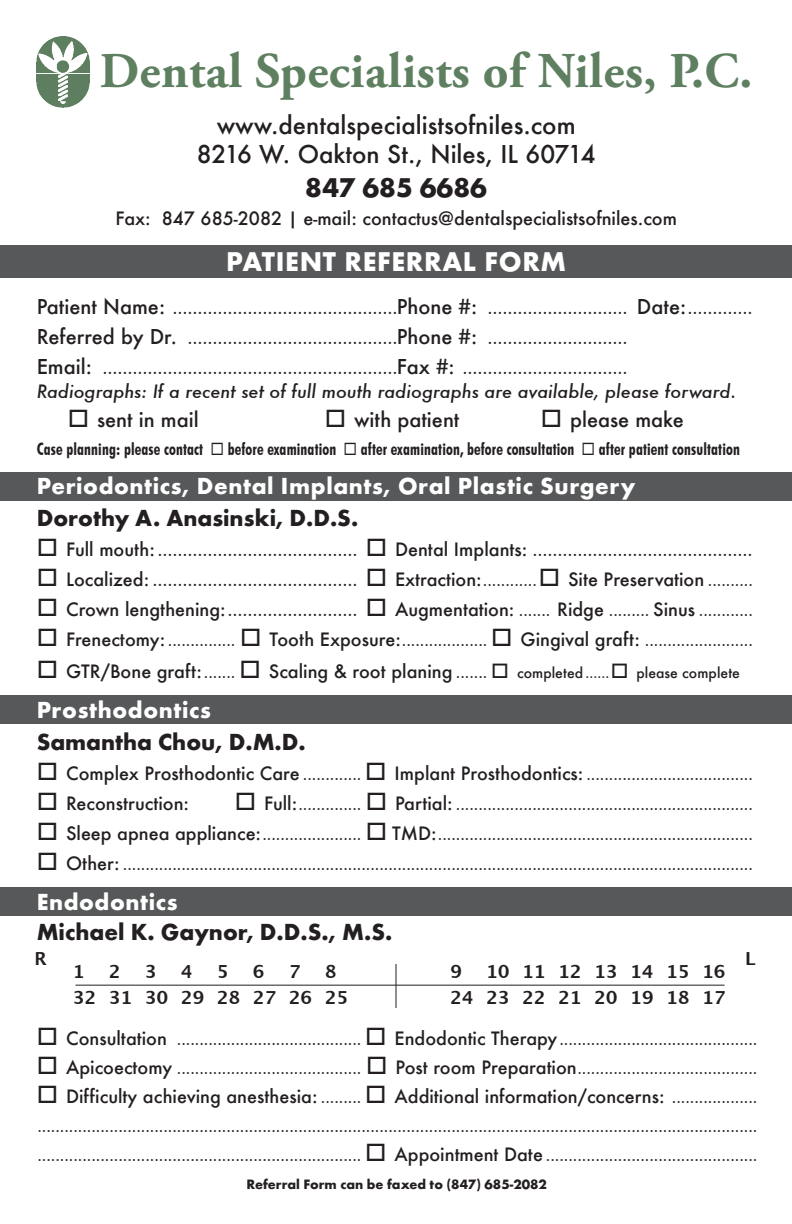
<style>
.page{position:relative;width:792px;height:1224px;background:#fff}
.page>*{position:absolute;margin:0;border:0;box-sizing:border-box;transform-origin:0 0}
.t1{font:700 50px "Adobe Garamond Pro";letter-spacing:.01em;color:#5e7f60}
.t2{font:700 28px "Futura TEE";letter-spacing:.025em;color:#fff}
.t3{font:700 28px "Futura TEE";color:#231f20}
.t4{font:700 24px "Futura TEE";letter-spacing:.025em;color:#fff}
.t5{font:700 24px "Futura TEE";color:#231f20}
.t6{font:500 24px "Futura";color:#231f20}
.t7{font:20px/30px "Times";color:#231f20}
.t8{font:500 20px "Futura";color:#231f20}
.t9{font:18px "Times";color:#231f20}
.t10{font:500 18px "Futura";color:#231f20}
.t11{font:italic 500 18px "Futura";color:#231f20}
.t12{font:700 18px "Lucida Grande";color:#231f20}
.t13{font:700 condensed 17px "Futura BT";letter-spacing:.01em;color:#231f20;scale:.9 1}
.t14{font:700 14px "Futura TEE";color:#231f20}
.s1{font-family:"Futura";font-weight:500}
.s2{font-family:"Futura";font-weight:500;font-size:18px}
.s3{font-size:18px}
.s4{font-family:"Times";font-weight:400;font-size:20px}
.s5{font-family:"Times";font-weight:400}
.s6{font-size:14px}
.s7{font-family:"Times";font-weight:400;font-size:16px}
</style>
<div class="page">
<div style="left:0;top:246px;width:792px;height:32px;background:#57585a"></div>
<div style="left:0;top:472px;width:792px;height:29px;background:#57585a"></div>
<div style="left:0;top:696px;width:792px;height:28px;background:#57585a"></div>
<div style="left:0;top:887px;width:792px;height:29px;background:#57585a"></div>
<img style="left:36px;top:36px;width:54px;height:72px">
<hr style="left:76px;top:985px;width:648px;height:1px;background:#231f20">
<hr style="left:396px;top:964px;width:1px;height:44px;background:#231f20">
<p class="t1" style="left:100px;top:42px;width:654px">Dental Specialists of Niles, P.C.</p>
<p class="t6" style="left:217px;top:109px;width:360px">www.dentalspecialistsofniles.com</p>
<p class="t6" style="left:197px;top:138px;width:400px">8216 W. Oakton St., Niles, IL 60714</p>
<p class="t3" style="left:305px;top:170px;width:183px">847 685 6686</p>
<p class="t10" style="left:115px;top:206px;width:563px">Fax: 847 685-2082 | e-mail: contactus@dentalspecialistsofniles.com</p>
<p class="t2" style="left:226px;top:244px;width:342px">PATIENT REFERRAL FORM</p>
<p class="t7" style="left:37px;top:291px;width:717px"><span class="s1">Patient Name:</span> ..............................................<span class="s1">Phone #:</span> ............................. <span class="s1">Date:</span>..............<br><span class="s1">Referred by Dr.</span> ...........................................<span class="s1">Phone #:</span> .............................</p>
<p class="t7" style="left:37px;top:351px;width:592px"><span class="s1">Email:</span> ............................................................<span class="s1">Fax #:</span> ..................................</p>
<p class="t11" style="left:37px;top:379px;width:701px">Radiographs: If a recent set of full mouth radiographs are available, please forward.</p>
<p class="t8" style="left:68px;top:406px;width:133px">□ sent in mail</p>
<p class="t8" style="left:325px;top:406px;width:136px">□ with patient</p>
<p class="t8" style="left:541px;top:406px;width:145px">□ please make</p>
<p class="t13" style="left:37px;top:438px;width:783px">Case planning: please contact ◻ before examination ◻ after examination, before consultation ◻ after patient consultation</p>
<p class="t4" style="left:37px;top:471px;width:600px">Periodontics, Dental Implants, Oral Plastic Surgery</p>
<p class="t5" style="left:37px;top:503px;width:323px">Dorothy A. Anasinski, D.D.S.</p>
<p class="t7" style="left:37px;top:533px;width:716px">□ <span class="s2">Full mouth:</span>......................................... □ <span class="s2">Dental Implants:</span>.............................................</p>
<p class="t7" style="left:37px;top:563px;width:717px">□ <span class="s2">Localized:</span>.......................................... □ <span class="s2">Extraction:</span><span class="s3">.............</span>□ <span class="s2">Site Preservation</span><span class="s3">...........</span></p>
<p class="t10" style="left:37px;top:597px;width:717px">□ Crown lengthening:<span class="s4">...........................</span> □ Augmentation:<span class="s5">........</span> Ridge<span class="s5">..........</span> Sinus<span class="s5">.............</span></p>
<p class="t9" style="left:37px;top:623px;width:717px">□ <span class="s1">Frenectomy:</span>................ □ <span class="s1">Tooth Exposure:</span>.................... □ <span class="s1">Gingival graft:</span>.........................</p>
<p class="t10" style="left:37px;top:659px;width:705px">□ GTR/Bone graft:<span class="s5">........</span> □ Scaling &amp; root planing<span class="s5">........</span> □ <span class="s6">completed</span><span class="s7">.......</span>□ <span class="s6">please complete</span></p>
<p class="t4" style="left:37px;top:695px;width:176px">Prosthodontics</p>
<p class="t5" style="left:37px;top:727px;width:271px">Samantha Chou, D.M.D.</p>
<p class="t9" style="left:37px;top:757px;width:717px">□ <span class="s1">Complex Prosthodontic Care</span>.............. □ <span class="s1">Implant Prosthodontics:</span>......................................</p>
<p class="t10" style="left:37px;top:791px;width:154px">□ Reconstruction:</p>
<p class="t9" style="left:235px;top:787px;width:519px">□ <span class="s1">Full:</span>............... □ <span class="s1">Partial:</span>...................................................................</p>
<p class="t9" style="left:37px;top:817px;width:717px">□ <span class="s1">Sleep apnea appliance:</span>....................... □ <span class="s1">TMD:</span>......................................................................</p>
<p class="t9" style="left:37px;top:847px;width:717px">□ <span class="s1">Other:</span>.............................................................................................................................................</p>
<p class="t4" style="left:37px;top:886px;width:142px">Endodontics</p>
<p class="t5" style="left:37px;top:916px;width:357px">Michael K. Gaynor, D.D.S., M.S.</p>
<p class="t12" style="left:35px;top:944px;width:14px">R</p>
<p class="t12" style="left:745px;top:944px;width:12px">L</p>
<p class="t12" style="left:73px;top:957px;width:13px">1</p>
<p class="t12" style="left:109px;top:957px;width:13px">2</p>
<p class="t12" style="left:145px;top:957px;width:13px">3</p>
<p class="t12" style="left:181px;top:957px;width:13px">4</p>
<p class="t12" style="left:217px;top:957px;width:13px">5</p>
<p class="t12" style="left:253px;top:957px;width:13px">6</p>
<p class="t12" style="left:289px;top:957px;width:13px">7</p>
<p class="t12" style="left:325px;top:957px;width:13px">8</p>
<p class="t12" style="left:73px;top:983px;width:277px">32 31 30 29 28 27 26 25</p>
<p class="t12" style="left:450px;top:957px;width:13px">9</p>
<p class="t12" style="left:486px;top:957px;width:241px">10 11 12 13 14 15 16</p>
<p class="t12" style="left:450px;top:983px;width:277px">24 23 22 21 20 19 18 17</p>
<p class="t9" style="left:37px;top:1022px;width:721px">□ <span class="s1">Consultation</span> .......................................... □ <span class="s1">Endodontic Therapy</span>.............................................</p>
<p class="t9" style="left:37px;top:1051px;width:721px">□ <span class="s1">Apicoectomy</span>.......................................... □ <span class="s1">Post room Preparation</span>........................................</p>
<p class="t10" style="left:37px;top:1084px;width:722px">□ Difficulty achieving anesthesia:<span class="s5">..........</span> □ Additional information/concerns: <span class="s5">....................</span></p>
<p class="t9" style="left:37px;top:1109px;width:721px">................................................................................................................................................................</p>
<p class="t9" style="left:37px;top:1138px;width:722px">........................................................................ □ <span class="s1">Appointment Date</span>................................................</p>
<p class="t14" style="left:246px;top:1176px;width:302px">Referral Form can be faxed to (847) 685-2082</p>
</div>
